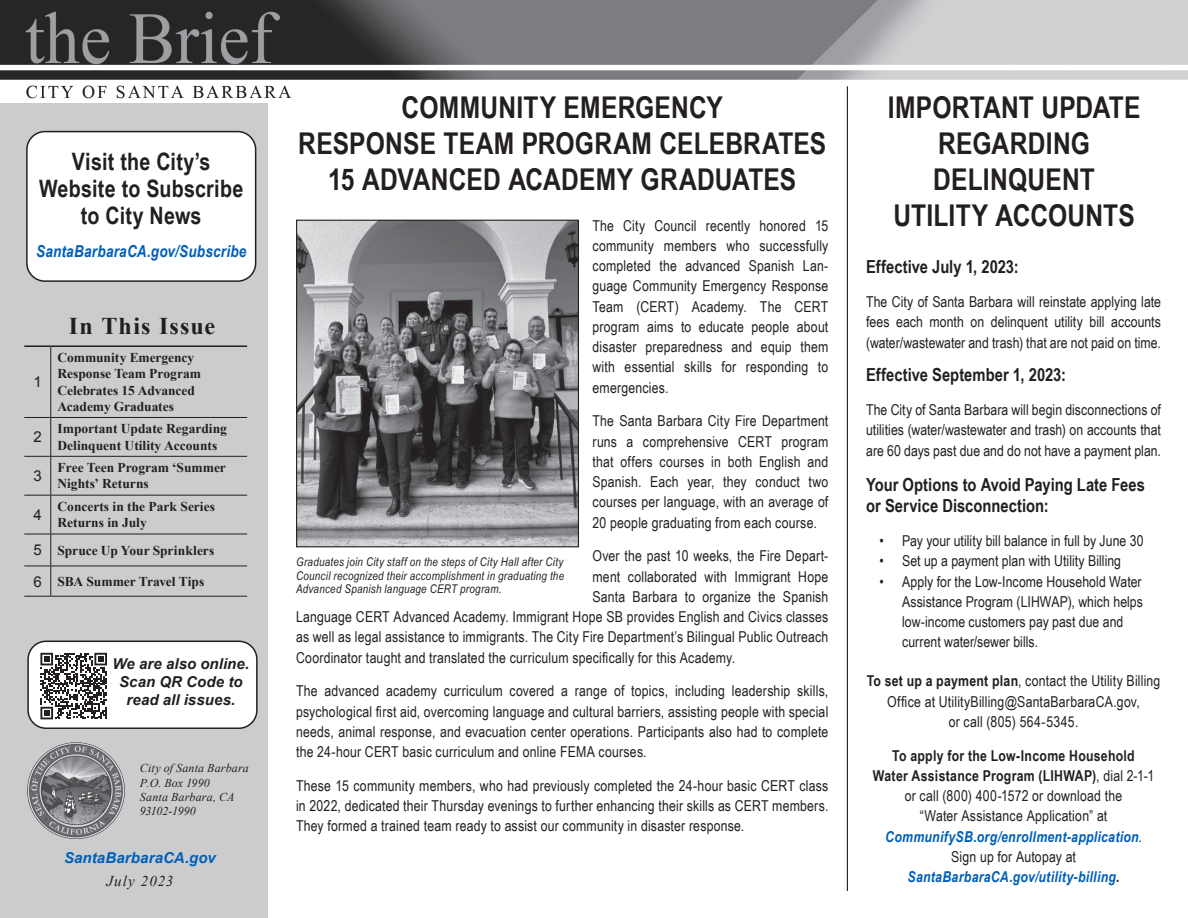
<style>
.page{position:relative;width:1188px;height:918px;background:#fff}
.page>*{position:absolute;margin:0;border:0;box-sizing:border-box;transform-origin:0 0}
.article_headline{font:700 30px/36px "Arial Narrow";letter-spacing:.005em;color:#231f20;text-align:center}
.article_text{font:700 24px/27px "Arial Narrow";letter-spacing:.01em;color:#231f20;text-align:center}
.t1{font:700 24px "Times New Roman";letter-spacing:.05em;color:#231f20}
.article_text-2{font:700 18px/21.6px "Arial Narrow";color:#231f20}
.article_text-3{font:italic 700 16.5px "Arial Narrow";letter-spacing:.015em;color:#005fb9}
.article_text-4{font:15px/20.2px "Arial Narrow";letter-spacing:.01em;color:#231f20;text-align:justify}
.bullets{font:15px/20.2px "Arial Narrow";color:#231f20}
.furlough_closure_dat{font:italic 700 15px/18px "Arial";letter-spacing:.005em;color:#231f20;text-align:center}
.furlough_closure_dat-2{font:italic 700 15px "Arial";letter-spacing:.005em;color:#005fb9}
.furlough_closure_dat-3{font:italic 15px "Times New Roman";letter-spacing:.075em;color:#231f20}
.t2{font:15px "Arial";color:#231f20}
.t3{font:700 13.5px/16.2px "Times New Roman";color:#231f20}
.photo_caption{font:italic 12px/13.5px "Arial Narrow";letter-spacing:.02em;color:#231f20;text-align:justify}
.t4{font:italic 12px "Times New Roman";letter-spacing:.01em;color:#231f20}
.t5{font:italic 12px "Times New Roman";letter-spacing:-.025em;color:#231f20}
.s1{font-weight:700}
.s2{font-weight:700;font-style:italic;color:#005fb9}
.s3{font-weight:700;font-style:italic}
</style>
<div class="page">
<div style="left:0;top:96px;width:267px;height:822px;background:#cbccce"></div>
<img style="left:27px;top:742px;width:98px;height:97px">
<img style="left:0;top:0;width:1188px;height:102px">
<svg style="left:24px;top:417px;width:27px;height:1px"></svg>
<hr style="left:50px;top:418px;width:1px;height:38px;background:#231f20">
<hr style="left:50px;top:457px;width:1px;height:38px;background:#231f20">
<hr style="left:50px;top:496px;width:1px;height:38px;background:#231f20">
<svg style="left:24px;top:534px;width:26px;height:1px"></svg>
<hr style="left:51px;top:534px;width:196px;height:1px;background:#231f20">
<hr style="left:50px;top:534px;width:1px;height:32px;background:#231f20">
<svg style="left:24px;top:566px;width:26px;height:1px"></svg>
<hr style="left:51px;top:566px;width:196px;height:1px;background:#231f20">
<hr style="left:50px;top:566px;width:1px;height:30px;background:#231f20">
<svg style="left:24px;top:596px;width:27px;height:1px"></svg>
<hr style="left:51px;top:596px;width:196px;height:1px;background:#231f20">
<hr style="left:24px;top:345px;width:27px;height:2px;background:#231f20">
<hr style="left:51px;top:345px;width:196px;height:2px;background:#231f20">
<hr style="left:50px;top:347px;width:1px;height:70px;background:#231f20">
<hr style="left:51px;top:417px;width:196px;height:1px;background:#231f20">
<svg style="left:24px;top:456px;width:27px;height:1px"></svg>
<hr style="left:51px;top:456px;width:196px;height:1px;background:#231f20">
<svg style="left:24px;top:495px;width:27px;height:1px"></svg>
<hr style="left:51px;top:495px;width:196px;height:1px;background:#231f20">
<div style="left:27px;top:132px;width:229px;height:149px;background:#fff;border-radius:18px"></div>
<div style="left:26px;top:131px;width:230px;height:151px;border:2px solid #231f20;border-radius:18px"></div>
<div style="left:28px;top:641px;width:229px;height:87px;background:#fff;border-radius:18px"></div>
<div style="left:27px;top:641px;width:231px;height:88px;border:2px solid #231f20;border-radius:18px"></div>
<svg style="left:40px;top:653px;width:67px;height:66px"></svg>
<img style="left:298px;top:222px;width:279px;height:323px">
<div style="left:296px;top:220px;width:283px;height:327px;border:1px solid #231f20"></div>
<hr style="left:847px;top:86px;width:1px;height:805px;background:#231f20">
<p class="article_text" style="left:39px;top:147px;width:206px">Visit the City’s<br>Website to Subscribe to City News</p>
<p class="article_text-3" style="left:36px;top:238px;width:212px">SantaBarbaraCA.gov/Subscribe</p>
<p class="t2" style="left:33px;top:372px;width:10px">1</p>
<p class="t1" style="left:69px;top:309px;width:148px">In This Issue</p>
<p class="t3" style="left:58px;top:349px;width:145px">Community Emergency<br>Response Team Program<br>Celebrates 15 Advanced<br>Academy Graduates</p>
<p class="t2" style="left:33px;top:427px;width:10px">2</p>
<p class="t3" style="left:58px;top:420px;width:171px">Important Update Regarding<br>Delinquent Utility Accounts</p>
<p class="t2" style="left:33px;top:466px;width:10px">3</p>
<p class="t3" style="left:58px;top:459px;width:170px">Free Teen Program ‘Summer<br>Nights’ Returns</p>
<p class="t2" style="left:33px;top:505px;width:10px">4</p>
<p class="t3" style="left:58px;top:498px;width:159px">Concerts in the Park Series<br>Returns in July</p>
<p class="t2" style="left:33px;top:540px;width:10px">5</p>
<p class="t3" style="left:58px;top:542px;width:158px">Spruce Up Your Sprinklers</p>
<p class="t2" style="left:33px;top:571px;width:10px">6</p>
<p class="t3" style="left:58px;top:573px;width:148px">SBA Summer Travel Tips</p>
<p class="furlough_closure_dat" style="left:113px;top:655px;width:138px">We are also online.</p>
<p class="furlough_closure_dat" style="left:119px;top:673px;width:125px">Scan QR Code to read all issues.</p>
<p class="t4" style="left:140px;top:760px;width:111px">City of Santa Barbara</p>
<p class="t4" style="left:140px;top:774px;width:72px">P.O. Box 1990</p>
<p class="t4" style="left:140px;top:789px;width:96px">Santa Barbara, CA</p>
<p class="t5" style="left:140px;top:803px;width:58px">93102-1990</p>
<p class="furlough_closure_dat-2" style="left:64px;top:848px;width:153px">SantaBarbaraCA.gov</p>
<p class="furlough_closure_dat-3" style="left:106px;top:870px;width:68px">July 2023</p>
<p class="article_headline" style="left:298px;top:88px;width:529px">COMMUNITY EMERGENCY<br>RESPONSE TEAM PROGRAM CELEBRATES<br>15 ADVANCED ACADEMY GRADUATES</p>
<p class="article_text-4" style="left:593px;top:215px;width:237px">The City Council recently honored 15 community members who successfully completed the advanced Spanish Lan&shy;guage Community Emergency Response Team (CERT) Academy. The CERT program aims to educate people about disaster preparedness and equip them with essential skills for responding to emergencies.</p>
<p class="article_text-4" style="left:593px;top:410px;width:237px">The Santa Barbara City Fire Department runs a comprehensive CERT program that offers courses in both English and Spanish. Each year, they conduct two courses per language, with an average of 20 people graduating from each course.</p>
<p class="article_text-4" style="left:593px;top:545px;width:237px">Over the past 10 weeks, the Fire Depart-</p>
<p class="article_text-4" style="left:593px;top:566px;width:237px">ment collaborated with Immigrant Hope</p>
<p class="article_text-4" style="left:593px;top:586px;width:237px">Santa Barbara to organize the Spanish</p>
<p class="article_text-4" style="left:296px;top:606px;width:534px">Language CERT Advanced Academy. Immigrant Hope SB provides English and Civics classes</p>
<p class="article_text-4" style="left:296px;top:626px;width:534px">as well as legal assistance to immigrants. The City Fire Department’s Bilingual Public Outreach</p>
<p class="article_text-4" style="left:296px;top:647px;width:441px">Coordinator taught and translated the curriculum specifically for this Academy.</p>
<p class="article_text-4" style="left:296px;top:680px;width:534px">The advanced academy curriculum covered a range of topics, including leadership skills, psychological first aid, overcoming language and cultural barriers, assisting people with special needs, animal response, and evacuation center operations. Participants also had to complete the 24-hour CERT basic curriculum and online FEMA courses.</p>
<p class="article_text-4" style="left:296px;top:775px;width:534px">These 15 community members, who had previously completed the 24-hour basic CERT class in 2022, dedicated their Thursday evenings to further enhancing their skills as CERT members.<br>They formed a trained team ready to assist our community in disaster response.</p>
<p class="photo_caption" style="left:296px;top:555px;width:270px">Graduates join City staff on the steps of City Hall after City Council recognized their accomplishment in graduating the Advanced Spanish language CERT program.</p>
<p class="article_headline" style="left:888px;top:88px;width:254px">IMPORTANT UPDATE<br>REGARDING<br>DELINQUENT<br>UTILITY ACCOUNTS</p>
<p class="article_text-2" style="left:866px;top:255px;width:154px">Effective July 1, 2023:</p>
<p class="article_text-4" style="left:866px;top:291px;width:296px">The City of Santa Barbara will reinstate applying late fees each month on delinquent utility bill accounts (water/wastewater and trash) that are not paid on time.</p>
<p class="article_text-2" style="left:866px;top:363px;width:201px">Effective September 1, 2023:</p>
<p class="article_text-4" style="left:866px;top:399px;width:296px">The City of Santa Barbara will begin disconnections of utilities (water/wastewater and trash) on accounts that are 60 days past due and do not have a payment plan.</p>
<p class="article_text-2" style="left:866px;top:473px;width:280px">Your Options to Avoid Paying Late Fees or Service Disconnection:</p>
<p class="bullets" style="left:880px;top:530px;width:266px">• Pay your utility bill balance in full by June 30</p>
<p class="bullets" style="left:880px;top:550px;width:243px">• Set up a payment plan with Utility Billing</p>
<p class="bullets" style="left:902px;top:571px;width:242px;text-indent:-22px">• Apply for the Low-Income Household Water Assistance Program (LIHWAP), which helps low-income customers pay past due and current water/sewer bills.</p>
<p class="article_text-4" style="left:867px;top:670px;width:295px;text-align:center"><span class="s1">To set up a payment plan</span>, contact the Utility Billing<br>Office at UtilityBilling@SantaBarbaraCA.gov,<br>or call (805) 564-5345.</p>
<p class="article_text-4" style="left:873px;top:745px;width:283px;text-align:center"><span class="s1">To apply for the Low-Income Household<br>Water Assistance Program (LIHWAP)</span>, dial 2-1-1 or call (800) 400-1572 or download the<br>“Water Assistance Application” at <span class="s2">CommunifySB.org/enrollment-application</span>.<br>Sign up for Autopay at <span class="s2">SantaBarbaraCA.gov/utility-billing</span><span class="s3">.</span></p>
</div>
